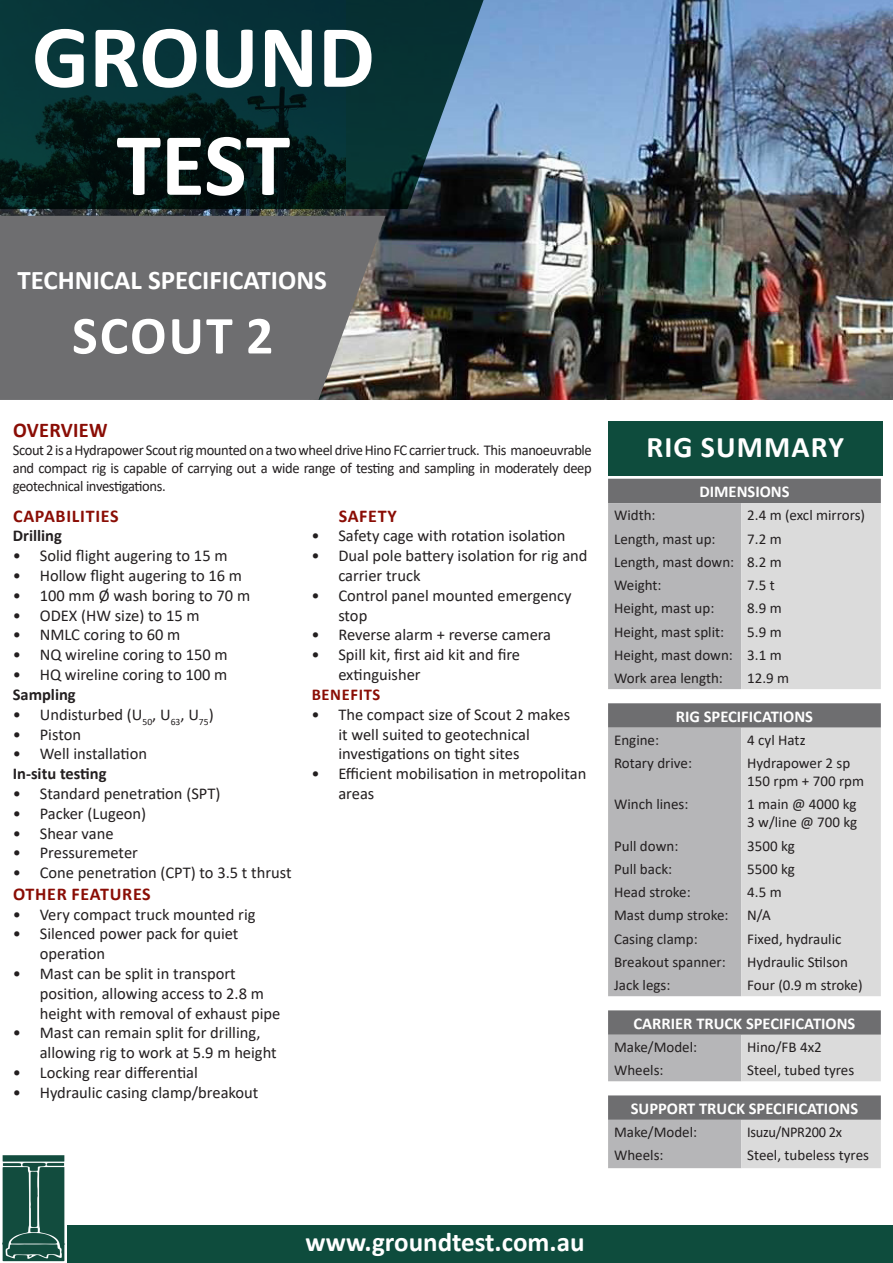
<style>
.page{position:relative;width:893px;height:1263px;background:#fff}
.page>*{position:absolute;margin:0;border:0;box-sizing:border-box;transform-origin:0 0}
.t1{font:700 90px "Calibri";color:#fff}
.t2{font:700 54px "Calibri";letter-spacing:.04em;color:#fff}
.t3{font:700 30px "Calibri";letter-spacing:.04em;color:#fff}
.t4{font:700 27px "Calibri";color:#fff}
.t5{font:700 21px "Calibri";letter-spacing:.015em;color:#8a0d05}
.t6{font:700 18px "Calibri";letter-spacing:.04em;color:#8a0d05}
.t7{font:16.5px/19.8px "Calibri";color:#231f20}
.t8{font:700 16.5px "Calibri";color:#fff}
.t9{font:700 16.5px "Calibri";color:#231f20}
.t10{font:700 16.5px "Calibri";letter-spacing:.04em;color:#8a0d05}
.t11{font:15px/18px "Calibri";color:#231f20;text-align:justify}
.t12{font:15px "Calibri";letter-spacing:-.02em;color:#231f20;scale:.96 1}
</style>
<div class="page">
<img style="left:345px;top:0;width:548px;height:400px">
<img style="left:0;top:209px;width:345px;height:7px">
<svg style="left:0;top:0;width:484px;height:209px;background:#0c2e32"></svg>
<svg style="left:0;top:216px;width:385px;height:184px;background:#717072"></svg>
<div style="left:608px;top:479px;width:273px;height:24px;background:#6e6e70"></div>
<svg style="left:608px;top:503px;width:133px;height:665px;background:#b2b2b4"></svg>
<svg style="left:741px;top:503px;width:140px;height:665px;background:#d1d1d1"></svg>
<div style="left:608px;top:421px;width:274px;height:54px;background:#0e4c3d"></div>
<div style="left:0;top:1225px;width:893px;height:38px;background:#0e4c3d"></div>
<img style="left:0;top:1155px;width:66px;height:108px">
<p class="t1" style="left:32px;top:-7px;width:344px">GROUND</p>
<p class="t1" style="left:116px;top:101px;width:175px">TEST</p>
<p class="t4" style="left:17px;top:261px;width:311px">TECHNICAL SPECIFICATIONS</p>
<p class="t2" style="left:72px;top:297px;width:203px">SCOUT 2</p>
<p class="t5" style="left:13px;top:415px;width:96px">OVERVIEW</p>
<p class="t11" style="left:13px;top:440px;width:581px">Scout 2 is a Hydrapower Scout rig mounted on a two wheel drive Hino FC carrier truck. This manoeuvrable and compact rig is capable of carrying out a wide range of testing and sampling in moderately deep geotechnical investigations.</p>
<p class="t6" style="left:13px;top:503px;width:107px">CAPABILITIES</p>
<p class="t9" style="left:13px;top:524px;width:51px">Drilling</p>
<p class="t7" style="left:13px;top:545px;width:216px">• Solid flight augering to 15 m</p>
<p class="t7" style="left:13px;top:565px;width:231px">• Hollow flight augering to 16 m</p>
<p class="t7" style="left:13px;top:585px;width:239px">• 100 mm Ø wash boring to 70 m</p>
<p class="t7" style="left:13px;top:605px;width:188px">• ODEX (HW size) to 15 m</p>
<p class="t7" style="left:13px;top:625px;width:169px">• NMLC coring to 60 m</p>
<p class="t7" style="left:13px;top:644px;width:217px">• NQ wireline coring to 150 m</p>
<p class="t7" style="left:13px;top:664px;width:216px">• HQ wireline coring to 100 m</p>
<p class="t9" style="left:13px;top:683px;width:65px">Sampling</p>
<p class="t7" style="left:13px;top:704px;width:202px">• Undisturbed (U<sub>50</sub>, U<sub>63</sub>, U<sub>75</sub>)</p>
<p class="t7" style="left:13px;top:724px;width:70px">• Piston</p>
<p class="t7" style="left:13px;top:743px;width:136px">• Well installation</p>
<p class="t9" style="left:13px;top:762px;width:95px">In-situ testing</p>
<p class="t7" style="left:13px;top:783px;width:209px">• Standard penetration (SPT)</p>
<p class="t7" style="left:13px;top:803px;width:135px">• Packer (Lugeon)</p>
<p class="t7" style="left:13px;top:823px;width:102px">• Shear vane</p>
<p class="t7" style="left:13px;top:842px;width:127px">• Pressuremeter</p>
<p class="t7" style="left:13px;top:862px;width:280px">• Cone penetration (CPT) to 3.5 t thrust</p>
<p class="t6" style="left:13px;top:881px;width:139px">OTHER FEATURES</p>
<p class="t7" style="left:13px;top:904px;width:244px">• Very compact truck mounted rig</p>
<p class="t7" style="left:40px;top:923px;width:200px;text-indent:-27px">• Silenced power pack for quiet operation</p>
<p class="t7" style="left:40px;top:963px;width:242px;text-indent:-27px">• Mast can be split in transport position, allowing access to 2.8 m height with removal of exhaust pipe</p>
<p class="t7" style="left:40px;top:1022px;width:239px;text-indent:-27px">• Mast can remain split for drilling, allowing rig to work at 5.9 m height</p>
<p class="t7" style="left:13px;top:1062px;width:187px">• Locking rear differential</p>
<p class="t7" style="left:13px;top:1082px;width:247px">• Hydraulic casing clamp/breakout</p>
<p class="t6" style="left:339px;top:503px;width:60px">SAFETY</p>
<p class="t7" style="left:311px;top:526px;width:256px">• Safety cage with rotation isolation</p>
<p class="t7" style="left:338px;top:545px;width:251px;text-indent:-27px">• Dual pole battery isolation for rig and carrier truck</p>
<p class="t7" style="left:338px;top:585px;width:235px;text-indent:-27px">• Control panel mounted emergency stop</p>
<p class="t7" style="left:311px;top:625px;width:241px">• Reverse alarm + reverse camera</p>
<p class="t7" style="left:338px;top:644px;width:183px;text-indent:-27px">• Spill kit, first aid kit and fire extinguisher</p>
<p class="t10" style="left:312px;top:683px;width:70px">BENEFITS</p>
<p class="t7" style="left:338px;top:704px;width:233px;text-indent:-27px">• The compact size of Scout 2 makes it well suited to geotechnical investigations on tight sites</p>
<p class="t7" style="left:338px;top:763px;width:250px;text-indent:-27px">• Efficient mobilisation in metropolitan areas</p>
<p class="t3" style="left:646px;top:426px;width:199px">RIG SUMMARY</p>
<p class="t8" style="left:699px;top:480px;width:92px">DIMENSIONS</p>
<p class="t11" style="left:614px;top:506px;width:43px">Width:</p>
<p class="t11" style="left:747px;top:506px;width:119px">2.4 m (excl mirrors)</p>
<p class="t11" style="left:614px;top:529px;width:103px">Length, mast up:</p>
<p class="t11" style="left:747px;top:529px;width:36px">7.2 m</p>
<p class="t11" style="left:614px;top:552px;width:122px">Length, mast down:</p>
<p class="t11" style="left:747px;top:552px;width:36px">8.2 m</p>
<p class="t11" style="left:614px;top:576px;width:49px">Weight:</p>
<p class="t11" style="left:747px;top:576px;width:29px">7.5 t</p>
<p class="t11" style="left:614px;top:599px;width:102px">Height, mast up:</p>
<p class="t11" style="left:747px;top:599px;width:36px">8.9 m</p>
<p class="t11" style="left:614px;top:622px;width:112px">Height, mast split:</p>
<p class="t11" style="left:747px;top:622px;width:36px">5.9 m</p>
<p class="t11" style="left:614px;top:645px;width:120px">Height, mast down:</p>
<p class="t11" style="left:747px;top:645px;width:36px">3.1 m</p>
<p class="t11" style="left:614px;top:669px;width:110px">Work area length:</p>
<p class="t11" style="left:747px;top:669px;width:43px">12.9 m</p>
<p class="t8" style="left:676px;top:704px;width:139px">RIG SPECIFICATIONS</p>
<p class="t11" style="left:614px;top:730px;width:47px">Engine:</p>
<p class="t11" style="left:747px;top:730px;width:60px">4 cyl Hatz</p>
<p class="t11" style="left:614px;top:754px;width:79px">Rotary drive:</p>
<p class="t11" style="left:747px;top:754px;width:105px">Hydrapower 2 sp</p>
<p class="t11" style="left:747px;top:772px;width:118px">150 rpm + 700 rpm</p>
<p class="t11" style="left:614px;top:795px;width:76px">Winch lines:</p>
<p class="t11" style="left:747px;top:795px;width:112px">1 main @ 4000 kg<br>3 w/line @ 700 kg</p>
<p class="t11" style="left:614px;top:836px;width:66px">Pull down:</p>
<p class="t11" style="left:747px;top:836px;width:49px">3500 kg</p>
<p class="t11" style="left:614px;top:859px;width:60px">Pull back:</p>
<p class="t11" style="left:747px;top:859px;width:49px">5500 kg</p>
<p class="t11" style="left:614px;top:883px;width:78px">Head stroke:</p>
<p class="t11" style="left:747px;top:883px;width:36px">4.5 m</p>
<p class="t11" style="left:614px;top:906px;width:116px">Mast dump stroke:</p>
<p class="t11" style="left:747px;top:906px;width:25px">N/A</p>
<p class="t11" style="left:614px;top:929px;width:85px">Casing clamp:</p>
<p class="t11" style="left:747px;top:929px;width:96px">Fixed, hydraulic</p>
<p class="t11" style="left:614px;top:952px;width:113px">Breakout spanner:</p>
<p class="t11" style="left:747px;top:952px;width:102px">Hydraulic Stilson</p>
<p class="t11" style="left:614px;top:976px;width:58px">Jack legs:</p>
<p class="t11" style="left:747px;top:976px;width:117px">Four (0.9 m stroke)</p>
<p class="t8" style="left:633px;top:1012px;width:223px">CARRIER TRUCK SPECIFICATIONS</p>
<p class="t11" style="left:614px;top:1038px;width:85px">Make/Model:</p>
<p class="t11" style="left:747px;top:1038px;width:76px">Hino/FB 4x2</p>
<p class="t11" style="left:614px;top:1061px;width:51px">Wheels:</p>
<p class="t11" style="left:747px;top:1061px;width:108px">Steel, tubed tyres</p>
<p class="t8" style="left:631px;top:1097px;width:229px">SUPPORT TRUCK SPECIFICATIONS</p>
<p class="t11" style="left:614px;top:1123px;width:85px">Make/Model:</p>
<p class="t12" style="left:747px;top:1122px;width:100px">Isuzu/NPR200 2x</p>
<p class="t11" style="left:614px;top:1146px;width:51px">Wheels:</p>
<p class="t11" style="left:747px;top:1146px;width:123px">Steel, tubeless tyres</p>
<p class="t4" style="left:305px;top:1223px;width:281px">www.groundtest.com.au</p>
</div>
